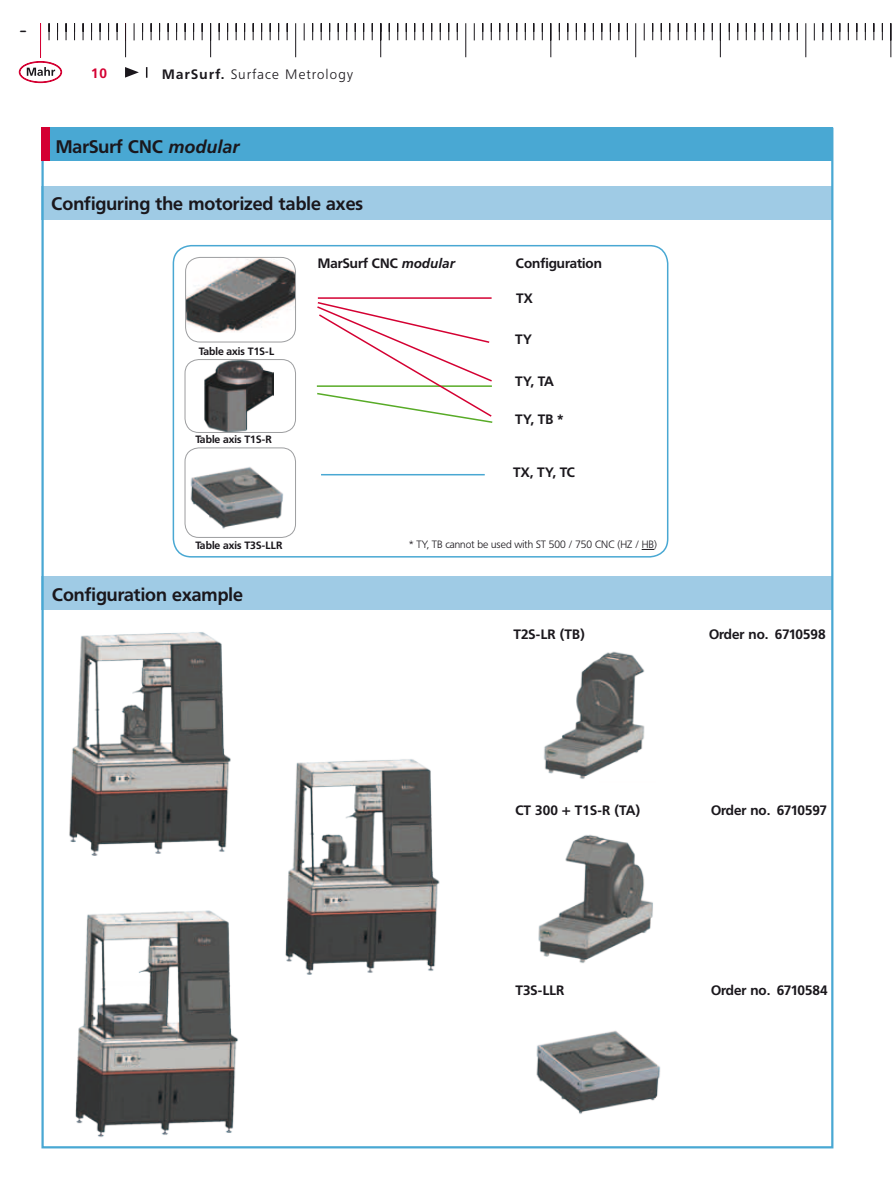
<style>
.page{position:relative;width:893px;height:1191px;background:#fff}
.page>*{position:absolute;margin:0;border:0;box-sizing:border-box;transform-origin:0 0}
.t1{font:700 18px "Frutiger BQ";color:#1a171c}
.t2{font:18px "Digital ICG";color:#1a171c}
.t3{font:700 13.5px "Frutiger BQ";color:#1a171c}
.t4{font:300 13.5px "Frutiger BQ";letter-spacing:.1em;color:#1a171c}
.t5{font:700 13.5px "Frutiger BQ";color:#d40032}
.t6{font:700 10.5px "Frutiger BQ";color:#1a171c}
.t7{font:300 10.5px "Frutiger BQ";color:#1a171c}
.s1{font-weight:700}
.s2{font-family:"Frutiger CE";font-style:italic}
</style>
<div class="page">
<div style="left:41px;top:186px;width:791px;height:34px;background:#9fcbe5"></div>
<div style="left:41px;top:576px;width:791px;height:34px;background:#9fcbe5"></div>
<div style="left:42px;top:128px;width:790px;height:33px;background:#49a8d3"></div>
<img style="left:186px;top:258px;width:110px;height:74px">
<div style="left:185px;top:257px;width:111px;height:85px;border:1px solid #9d9ea0;border-radius:15px"></div>
<img style="left:204px;top:361px;width:69px;height:69px">
<div style="left:185px;top:359px;width:111px;height:73px;border:1px solid #9d9ea0;border-radius:14px"></div>
<img style="left:69px;top:632px;width:162px;height:224px">
<img style="left:285px;top:759px;width:155px;height:216px">
<img style="left:544px;top:651px;width:101px;height:128px">
<img style="left:538px;top:834px;width:115px;height:129px">
<img style="left:536px;top:1030px;width:125px;height:84px">
<img style="left:75px;top:910px;width:163px;height:227px">
<hr style="left:40px;top:23px;width:1px;height:34px;background:#d40032">
<svg style="left:49px;top:23px;width:1px;height:17px"></svg>
<svg style="left:57px;top:23px;width:1px;height:17px"></svg>
<svg style="left:66px;top:23px;width:1px;height:17px"></svg>
<svg style="left:74px;top:23px;width:1px;height:17px"></svg>
<svg style="left:83px;top:23px;width:1px;height:17px"></svg>
<svg style="left:91px;top:23px;width:1px;height:17px"></svg>
<svg style="left:100px;top:23px;width:1px;height:17px"></svg>
<svg style="left:108px;top:23px;width:1px;height:17px"></svg>
<svg style="left:116px;top:23px;width:776px;height:35px"></svg>
<svg style="left:19px;top:61px;width:43px;height:22px"></svg>
<svg style="left:125px;top:67px;width:14px;height:11px"></svg>
<svg style="left:642px;top:549px;width:12px;height:1px"></svg>
<img style="left:185px;top:449px;width:111px;height:88px">
<div style="left:185px;top:448px;width:111px;height:89px;border:1px solid #9d9ea0;border-radius:14px"></div>
<hr style="left:318px;top:297px;width:174px;height:2px;background:#d40032">
<svg style="left:316px;top:302px;width:177px;height:121px"></svg>
<hr style="left:321px;top:474px;width:164px;height:1px;background:#49a8d3">
<div style="left:41px;top:128px;width:9px;height:33px;background:#d40032"></div>
<div style="left:173px;top:245px;width:495px;height:312px;border:2px solid #49a8d3;border-radius:18px"></div>
<h1 class="t2" style="left:19px;top:18px;width:10px">-</h1>
<p class="t5" style="left:91px;top:65px;width:17px">10</p>
<p class="t4" style="left:162px;top:66px;width:192px"><span class="s1">MarSurf.</span> Surface Metrology</p>
<h1 class="t1" style="left:56px;top:135px;width:185px">MarSurf CNC <span class="s2">modular</span></h1>
<h1 class="t1" style="left:52px;top:193px;width:313px">Configuring the motorized table axes</h1>
<p class="t6" style="left:199px;top:344px;width:77px">Table axis T1S-L</p>
<p class="t6" style="left:195px;top:433px;width:78px">Table axis T1S-R</p>
<p class="t3" style="left:318px;top:255px;width:139px">MarSurf CNC <span class="s2">modular</span></p>
<p class="t3" style="left:516px;top:255px;width:88px">Configuration</p>
<p class="t3" style="left:516px;top:290px;width:18px">TX</p>
<p class="t3" style="left:515px;top:331px;width:18px">TY</p>
<p class="t3" style="left:515px;top:373px;width:40px">TY, TA</p>
<p class="t3" style="left:515px;top:411px;width:50px">TY, TB *</p>
<p class="t3" style="left:513px;top:464px;width:63px">TX, TY, TC</p>
<p class="t6" style="left:195px;top:539px;width:89px">Table axis T3S-LLR</p>
<p class="t7" style="left:409px;top:538px;width:249px">* TY, TB cannot be used with ST 500 / 750 CNC (HZ / HB)</p>
<h1 class="t1" style="left:52px;top:584px;width:192px">Configuration example</h1>
<p class="t3" style="left:513px;top:626px;width:73px">T2S-LR (TB)</p>
<p class="t3" style="left:709px;top:626px;width:118px">Order no. 6710598</p>
<p class="t3" style="left:515px;top:802px;width:126px">CT 300 + T1S-R (TA)</p>
<p class="t3" style="left:711px;top:802px;width:117px">Order no. 6710597</p>
<p class="t3" style="left:515px;top:982px;width:50px">T3S-LLR</p>
<p class="t3" style="left:711px;top:982px;width:118px">Order no. 6710584</p>
</div>
